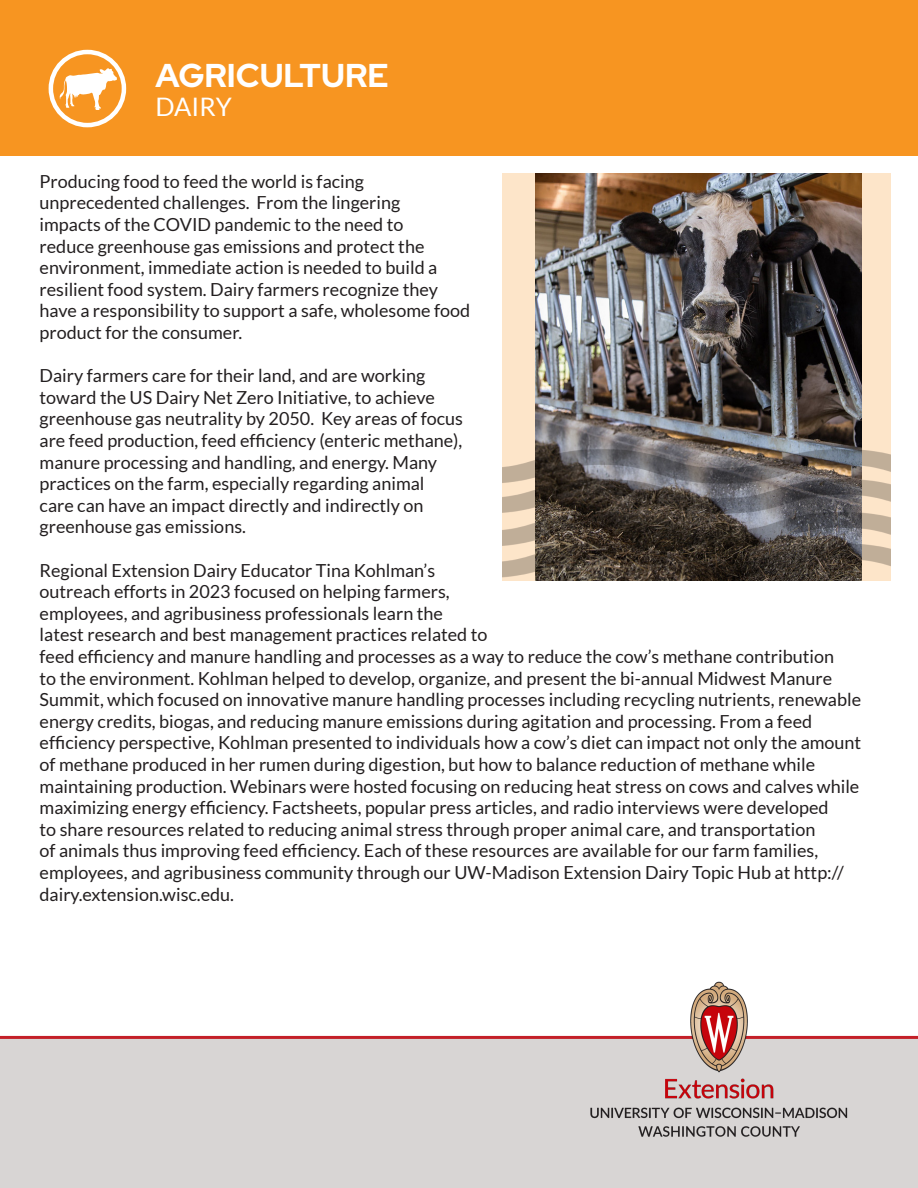
<style>
.page{position:relative;width:918px;height:1188px;background:#fff}
.page>*{position:absolute;margin:0;border:0;box-sizing:border-box;transform-origin:0 0}
.t1{font:700 33px "Red Hat Display";color:#fff}
.t2{font:25.5px "Lato";color:#fff}
.t3{font:18px/21.6px "Lato";color:#231f20}
</style>
<div class="page">
<div style="left:502px;top:173px;width:389px;height:408px;background:#fde5c9"></div>
<div style="left:0;top:0;width:918px;height:156px;background:#f79521"></div>
<svg style="left:60px;top:68px;width:57px;height:42px"></svg>
<div style="left:49px;top:50px;width:77px;height:77px;border:4px solid #fff;border-radius:50%"></div>
<img style="left:535px;top:173px;width:327px;height:267px">
<img style="left:502px;top:440px;width:389px;height:141px">
<div style="left:0;top:1036px;width:918px;height:152px;background:#d8d5d4"></div>
<img style="left:548px;top:981px;width:351px;height:157px">
<p class="t1" style="left:156px;top:54px;width:235px">AGRICULTURE</p>
<p class="t2" style="left:156px;top:93px;width:78px">DAIRY</p>
<p class="t3" style="left:40px;top:170px;width:432px">Producing food to feed the world is facing unprecedented challenges. From the lingering<br>impacts of the COVID pandemic to the need to<br>reduce greenhouse gas emissions and protect the environment, immediate action is needed to build a resilient food system. Dairy farmers recognize they have a responsibility to support a safe, wholesome food product for the consumer.</p>
<p class="t3" style="left:40px;top:365px;width:425px">Dairy farmers care for their land, and are working toward the US Dairy Net Zero Initiative, to achieve greenhouse gas neutrality by 2050. Key areas of focus are feed production, feed efficiency (enteric methane), manure processing and handling, and energy. Many practices on the farm, especially regarding animal care can have an impact directly and indirectly on greenhouse gas emissions.</p>
<p class="t3" style="left:40px;top:559px;width:823px">Regional Extension Dairy Educator Tina Kohlman’s<br>outreach efforts in 2023 focused on helping farmers,<br>employees, and agribusiness professionals learn the<br>latest research and best management practices related to<br>feed efficiency and manure handling and processes as a way to reduce the cow’s methane contribution<br>to the environment. Kohlman helped to develop, organize, and present the bi-annual Midwest Manure Summit, which focused on innovative manure handling processes including recycling nutrients, renewable energy credits, biogas, and reducing manure emissions during agitation and processing. From a feed efficiency perspective, Kohlman presented to individuals how a cow’s diet can impact not only the amount of methane produced in her rumen during digestion, but how to balance reduction of methane while maintaining production. Webinars were hosted focusing on reducing heat stress on cows and calves while maximizing energy efficiency. Factsheets, popular press articles, and radio interviews were developed<br>to share resources related to reducing animal stress through proper animal care, and transportation<br>of animals thus improving feed efficiency. Each of these resources are available for our farm families, employees, and agribusiness community through our UW-Madison Extension Dairy Topic Hub at http:// dairy.extension.wisc.edu.</p>
</div>
